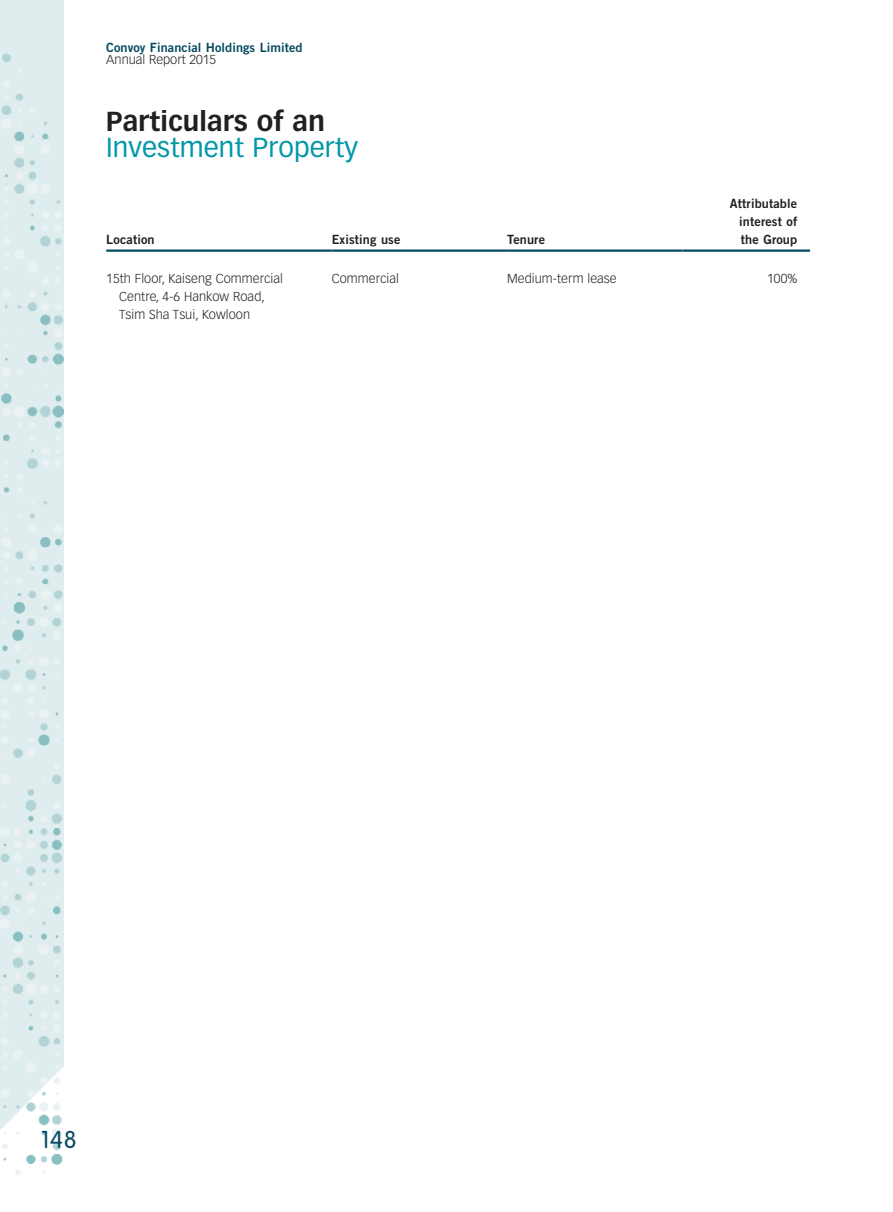
<style>
.page{position:relative;width:893px;height:1212px;background:#fff}
.page>*{position:absolute;margin:0;border:0;box-sizing:border-box;transform-origin:0 0}
.t1{font:27px "Vectora LT Std";letter-spacing:.005em;color:#0098a8}
.t2{font:700 27px "Vectora LT Std";letter-spacing:.005em;color:#231f20}
.t3{font:300 24px "VAG Rounded Std";color:#064a62}
.Body_Text{font:300 12.75px/18px "Vectora LT Std";letter-spacing:.005em;color:#231f20}
.Body_Text-2{font:12.75px "Trade Gothic LT Std Bd 2";letter-spacing:.01em;color:#231f20}
.Body_Text-3{font:12.75px/12px "Trade Gothic LT Std Bd 2";letter-spacing:.005em;color:#064a62}
.s1{font-family:"Vectora LT Std";font-weight:300;color:#231f20}
</style>
<div class="page">
<img style="left:0;top:0;width:64px;height:1175px">
<hr style="left:106px;top:249px;width:226px;height:3px;background:#064a62">
<hr style="left:332px;top:249px;width:175px;height:3px;background:#064a62">
<hr style="left:507px;top:249px;width:175px;height:3px;background:#064a62">
<hr style="left:682px;top:249px;width:128px;height:3px;background:#064a62">
<p class="Body_Text-3" style="left:106px;top:42px;width:198px">Convoy Financial Holdings Limited<br><span class="s1">Annual Report 2015</span></p>
<p class="t2" style="left:106px;top:105px;width:220px">Particulars of an</p>
<p class="t1" style="left:106px;top:131px;width:253px">Investment Property</p>
<p class="Body_Text-2" style="left:106px;top:231px;width:50px">Location</p>
<p class="Body_Text-2" style="left:332px;top:231px;width:70px">Existing use</p>
<p class="Body_Text-2" style="left:507px;top:231px;width:39px">Tenure</p>
<p class="Body_Text-2" style="left:730px;top:195px;width:69px">Attributable</p>
<p class="Body_Text-2" style="left:739px;top:213px;width:59px">interest of</p>
<p class="Body_Text-2" style="left:741px;top:231px;width:58px">the Group</p>
<p class="Body_Text" style="left:119px;top:270px;width:165px;text-indent:-13px">15th Floor, Kaiseng Commercial<br>Centre, 4-6 Hankow Road,<br>Tsim Sha Tsui, Kowloon</p>
<p class="Body_Text" style="left:332px;top:270px;width:69px">Commercial</p>
<p class="Body_Text" style="left:507px;top:270px;width:111px">Medium-term lease</p>
<p class="Body_Text" style="left:767px;top:270px;width:32px">100%</p>
<p class="t3" style="left:41px;top:1126px;width:37px">148</p>
</div>
